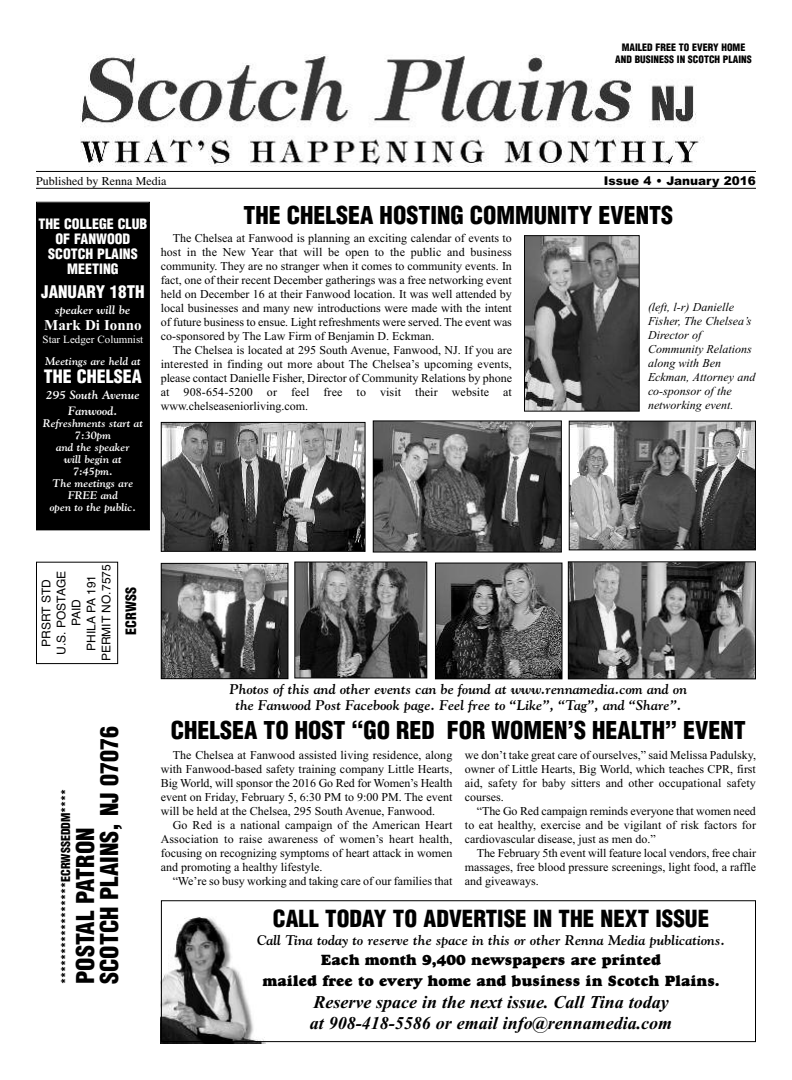
<style>
.page{position:relative;width:792px;height:1080px;background:#fff}
.page>*{position:absolute;margin:0;border:0;box-sizing:border-box;transform-origin:0 0}
.t1{font:900 condensed 24px/24px "Helvetica";color:#000}
.t2{font:900 condensed 23px "Helvetica";color:#000}
.t3{font:italic 700 18px/21px "Times New Roman";color:#000}
.t4{font:900 condensed 18px "Helvetica";color:#fff}
.t5{font:900 condensed 17px "Helvetica";color:#fff}
.t6{font:15px/21px "Goudy Heavyface";color:#000;text-align:center}
.t7{font:700 15px "Times New Roman";color:#fff}
.t8{font:italic 700 14px/16px "Goudy";color:#000;text-align:center}
.t9{font:900 condensed 14px/15px "Helvetica";color:#fff;text-align:center}
.t10{font:900 condensed 14px "Helvetica";color:#000}
.t11{font:12px/14px "Times New Roman";color:#000;text-align:justify}
.t12{font:italic 12px/14px "Times New Roman";color:#000}
.t13{font:12px/15px "Helvetica";color:#000;text-align:center}
.t14{font:italic 700 12px/16px "Goudy";color:#fff;text-align:center}
.t15{font:900 condensed 12px "Helvetica";color:#000}
.t16{font:12px "Times";color:#000}
.t17{font:900 12px "Arial";color:#000}
.t18{font:italic 700 11px/12px "Goudy";color:#fff;text-align:center}
.t19{font:11px "Times New Roman";color:#fff}
.t20{font:900 condensed 10px/12px "Helvetica";color:#000;text-align:center}
</style>
<div class="page">
<img style="left:80px;top:54px;width:621px;height:112px">
<hr style="left:36px;top:171px;width:720px;height:1px;background:#000">
<hr style="left:36px;top:188px;width:720px;height:1px;background:#000">
<div style="left:36px;top:562px;width:82px;height:102px;border:1px solid #000"></div>
<img style="left:161px;top:917px;width:104px;height:127px">
<div style="left:161px;top:900px;width:595px;height:142px;border:1px solid #000"></div>
<div style="left:37px;top:203px;width:112px;height:326px;background:#000"></div>
<div style="left:36px;top:202px;width:114px;height:328px;border:1px solid #000"></div>
<img style="left:570px;top:563px;width:184px;height:114px">
<div style="left:568px;top:561px;width:188px;height:118px;border:1px solid #000"></div>
<img style="left:375px;top:422px;width:185px;height:129px">
<div style="left:373px;top:420px;width:189px;height:133px;border:1px solid #000"></div>
<img style="left:296px;top:564px;width:129px;height:112px">
<div style="left:294px;top:562px;width:133px;height:116px;border:1px solid #000"></div>
<img style="left:437px;top:565px;width:123px;height:112px">
<div style="left:435px;top:563px;width:127px;height:116px;border:1px solid #000"></div>
<img style="left:526px;top:237px;width:112px;height:173px">
<div style="left:524px;top:235px;width:116px;height:177px;border:1px solid #000"></div>
<img style="left:571px;top:423px;width:183px;height:125px">
<div style="left:569px;top:421px;width:187px;height:129px;border:1px solid #000"></div>
<img style="left:163px;top:424px;width:201px;height:126px">
<div style="left:161px;top:422px;width:205px;height:130px;border:1px solid #000"></div>
<img style="left:163px;top:565px;width:123px;height:112px">
<div style="left:161px;top:563px;width:127px;height:116px;border:1px solid #000"></div>
<p class="t20" style="left:615px;top:42px;width:138px">MAILED FREE TO EVERY HOME<br>AND BUSINESS IN SCOTCH PLAINS</p>
<p class="t16" style="left:36px;top:173px;width:132px">Published by Renna Media</p>
<p class="t17" style="left:604px;top:173px;width:154px">Issue 4 • January 2016</p>
<p class="t9" style="left:39px;top:217px;width:110px">THE COLLEGE CLUB<br>OF FANWOOD<br>SCOTCH PLAINS<br>MEETING</p>
<h3 class="t5" style="left:41px;top:282px;width:105px">JANUARY 18TH</h3>
<p class="t14" style="left:55px;top:302px;width:77px">speaker will be</p>
<p class="t7" style="left:44px;top:316px;width:99px">Mark Di Ionno</p>
<p class="t19" style="left:43px;top:333px;width:102px">Star Ledger Columnist</p>
<p class="t18" style="left:45px;top:355px;width:97px">Meetings are held at</p>
<h3 class="t4" style="left:44px;top:366px;width:99px">THE CHELSEA</h3>
<p class="t14" style="left:46px;top:387px;width:95px">295 South Avenue<br>Fanwood.</p>
<p class="t18" style="left:43px;top:417px;width:102px">Refreshments start at<br>7:30pm<br>and the speaker<br>will begin at<br>7:45pm.<br>The meetings are<br>FREE and<br>open to the public.</p>
<h1 class="t1" style="left:244px;top:203px;width:431px">THE CHELSEA HOSTING COMMUNITY EVENTS</h1>
<p class="t11" style="left:161px;top:231px;width:353px;text-indent:12px">The Chelsea at Fanwood is planning an exciting calendar of events to host in the New Year that will be open to the public and business community. They are no stranger when it comes to community events. In fact, one of their recent December gatherings was a free networking event held on December 16 at their Fanwood location. It was well attended by local businesses and many new introductions were made with the intent of future business to ensue. Light refreshments were served. The event was co-sponsored by The Law Firm of Benjamin D. Eckman.</p>
<p class="t11" style="left:161px;top:343px;width:353px;text-indent:12px">The Chelsea is located at 295 South Avenue, Fanwood, NJ. If you are interested in finding out more about The Chelsea’s upcoming events, please contact Danielle Fisher, Director of Community Relations by phone at 908-654-5200 or feel free to visit their website at www.chelseaseniorliving.com.</p>
<p class="t12" style="left:648px;top:300px;width:109px">(left, l-r) Danielle<br>Fisher, The Chelsea’s<br>Director of<br>Community Relations along with Ben<br>Eckman, Attorney and co-sponsor of the networking event.</p>
<p class="t13" style="left:39px;top:661px;width:98px;rotate:-90deg">PRSRT STD<br>U.S. POSTAGE<br>PAID<br>PHILA PA 191<br>PERMIT NO.7575</p>
<p class="t10" style="left:123px;top:635px;width:49px;rotate:-90deg">ECRWSS</p>
<h1 class="t1" style="left:74px;top:984px;width:260px;rotate:-90deg">POSTAL PATRON<br>SCOTCH PLAINS, NJ 07076</h1>
<p class="t15" style="left:59px;top:984px;width:197px;rotate:-90deg">*****************ECRWSSEDDM****</p>
<p class="t8" style="left:230px;top:681px;width:459px">Photos of this and other events can be found at www.rennamedia.com and on the Fanwood Post Facebook page. Feel free to “Like”, “Tag”, and “Share”.</p>
<h1 class="t1" style="left:171px;top:719px;width:577px">CHELSEA TO HOST “GO RED FOR WOMEN’S HEALTH” EVENT</h1>
<p class="t11" style="left:161px;top:748px;width:293px;text-indent:12px">The Chelsea at Fanwood assisted living residence, along with Fanwood-based safety training company Little Hearts, Big World, will sponsor the 2016 Go Red for Women’s Health event on Friday, February 5, 6:30 PM to 9:00 PM. The event will be held at the Chelsea, 295 South Avenue, Fanwood.</p>
<p class="t11" style="left:161px;top:818px;width:293px;text-indent:12px">Go Red is a national campaign of the American Heart Association to raise awareness of women’s heart health, focusing on recognizing symptoms of heart attack in women and promoting a healthy lifestyle.</p>
<p class="t11" style="left:173px;top:874px;width:281px">“We’re so busy working and taking care of our families that</p>
<p class="t11" style="left:465px;top:748px;width:293px">we don’t take great care of ourselves,” said Melissa Padulsky, owner of Little Hearts, Big World, which teaches CPR, first aid, safety for baby sitters and other occupational safety courses.</p>
<p class="t11" style="left:465px;top:804px;width:293px;text-indent:12px">“The Go Red campaign reminds everyone that women need to eat healthy, exercise and be vigilant of risk factors for cardiovascular disease, just as men do.”</p>
<p class="t11" style="left:465px;top:846px;width:293px;text-indent:12px">The February 5th event will feature local vendors, free chair massages, free blood pressure screenings, light food, a raffle and giveaways.</p>
<h2 class="t2" style="left:273px;top:905px;width:438px">CALL TODAY TO ADVERTISE IN THE NEXT ISSUE</h2>
<p class="t8" style="left:257px;top:932px;width:470px">Call Tina today to reserve the space in this or other Renna Media publications.</p>
<p class="t6" style="left:262px;top:951px;width:459px">Each month 9,400 newspapers are printed<br>mailed free to every home and business in Scotch Plains.</p>
<h3 class="t3" style="left:310px;top:991px;width:364px">Reserve space in the next issue. Call Tina today at 908-418-5586 or email info@rennamedia.com</h3>
</div>
